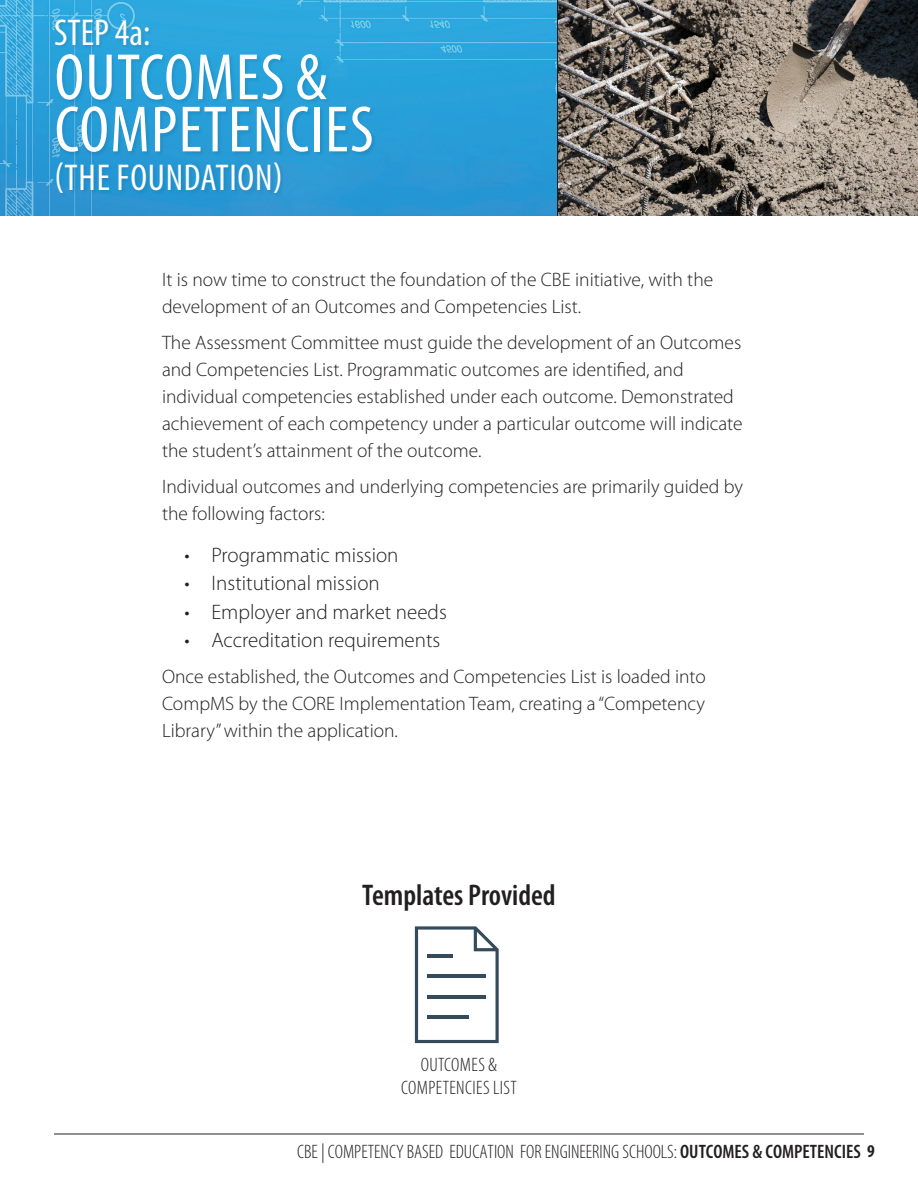
<style>
.page{position:relative;width:918px;height:1188px;background:#fff}
.page>*{position:absolute;margin:0;border:0;box-sizing:border-box;transform-origin:0 0}
.Page_Header__Sub-Ste{font:condensed 66px/52.2px "Myriad Pro";letter-spacing:.02em;color:#fff}
.Page_Sub_Step_Subhea{font:condensed 37.5px "Myriad Pro";letter-spacing:.02em;color:#fff}
.Step_Number{font:condensed 37.5px "Myriad Pro";color:#fff}
.t1{font:600 condensed 30px "Myriad Pro";color:#231f20}
.t2{font:300 21px "Myriad Pro";color:#231f20}
.Body_Text{font:300 19.5px/27px "Myriad Pro";color:#231f20}
.Page_Footer__Page_Ti{font:300 condensed 19.5px "Myriad Pro";color:#231f20}
.Template_Name{font:300 condensed 19.5px/23.4px "Myriad Pro";letter-spacing:.02em;color:#231f20;text-align:center}
.s1{font-weight:600}
.s2{font-weight:700;font-size:18px}
</style>
<div class="page">
<img style="left:0;top:0;width:557px;height:216px">
<hr style="left:54px;top:1134px;width:810px;height:1px;background:#231f20">
<div style="left:56px;top:54px;width:321px;height:103px;background:#074064;opacity:.15"></div>
<div style="left:56px;top:162px;width:230px;height:36px;background:#2394d0"></div>
<svg style="left:415px;top:926px;width:84px;height:117px"></svg>
<hr style="left:427px;top:995px;width:59px;height:3px;background:#334b5a">
<hr style="left:427px;top:975px;width:59px;height:3px;background:#334b5a">
<hr style="left:427px;top:954px;width:26px;height:3px;background:#334b5a">
<hr style="left:427px;top:1015px;width:42px;height:4px;background:#334b5a">
<div style="left:54px;top:18px;width:99px;height:32px;background:#334b5a;opacity:.2"></div>
<img style="left:558px;top:0;width:360px;height:216px">
<p class="Step_Number" style="left:54px;top:12px;width:98px">STEP 4a:</p>
<p class="Page_Header__Sub-Ste" style="left:55px;top:53px;width:321px">OUTCOMES &amp;<br>COMPETENCIES</p>
<p class="Page_Sub_Step_Subhea" style="left:54px;top:157px;width:230px">(THE FOUNDATION)</p>
<p class="Body_Text" style="left:162px;top:266px;width:553px">It is now time to construct the foundation of the CBE initiative, with the development of an Outcomes and Competencies List.</p>
<p class="Body_Text" style="left:162px;top:329px;width:582px">The Assessment Committee must guide the development of an Outcomes and Competencies List. Programmatic outcomes are identified, and individual competencies established under each outcome. Demonstrated achievement of each competency under a particular outcome will indicate the student’s attainment of the outcome.</p>
<p class="Body_Text" style="left:162px;top:473px;width:583px">Individual outcomes and underlying competencies are primarily guided by the following factors:</p>
<p class="t2" style="left:184px;top:543px;width:216px">• Programmatic mission</p>
<p class="t2" style="left:184px;top:571px;width:197px">• Institutional mission</p>
<p class="t2" style="left:184px;top:600px;width:264px">• Employer and market needs</p>
<p class="t2" style="left:184px;top:628px;width:257px">• Accreditation requirements</p>
<p class="Body_Text" style="left:162px;top:663px;width:545px;text-align:justify">Once established, the Outcomes and Competencies List is loaded into CompMS by the CORE Implementation Team, creating a “Competency Library” within the application.</p>
<h3 class="t1" style="left:362px;top:878px;width:195px">Templates Provided</h3>
<p class="Template_Name" style="left:401px;top:1053px;width:117px">OUTCOMES &amp;<br>COMPETENCIES LIST</p>
<p class="Page_Footer__Page_Ti" style="left:297px;top:1141px;width:579px">CBE | COMPETENCY BASED EDUCATION FOR ENGINEERING SCHOOLS: <span class="s1">OUTCOMES &amp; COMPETENCIES</span> <span class="s2">9</span></p>
</div>
